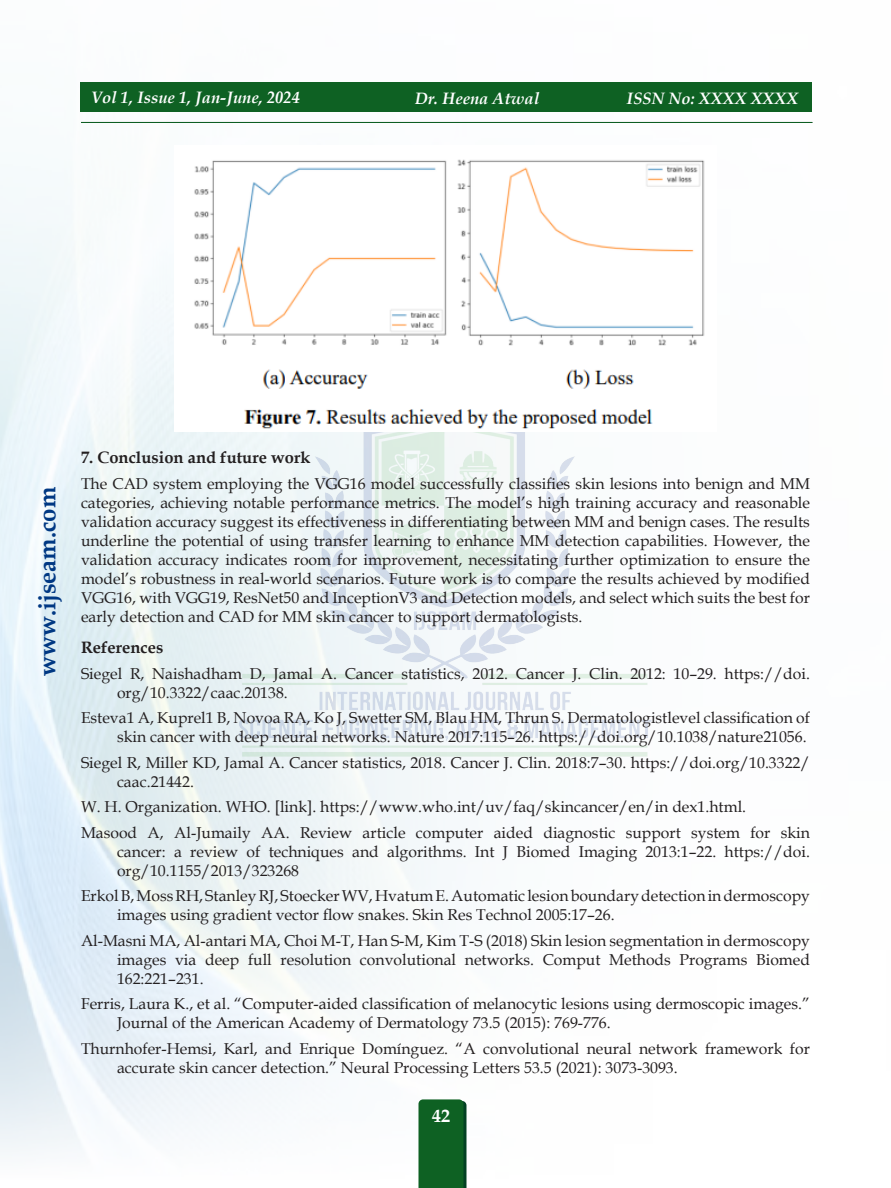
<style>
.page{position:relative;width:891px;height:1188px;background:#fff}
.page>*{position:absolute;margin:0;border:0;box-sizing:border-box;transform-origin:0 0}
.t1{font:700 24px "Book Antiqua";color:#003883}
.t2{font:700 18px "Book Antiqua";color:#fff}
.t3{font:italic 700 16.5px "Book Antiqua";color:#fff}
.hd_1_copy{font:700 16.5px "Book Antiqua";color:#231f20}
.TEXT{font:15.75px/18.9px "Book Antiqua";color:#231f20}
</style>
<div class="page">
<img style="left:0;top:82px;width:813px;height:1098px">
<div style="left:80px;top:83px;width:732px;height:29px;background:#0e6123"></div>
<hr style="left:81px;top:122px;width:731px;height:1px;background:#0e6123">
<svg style="left:418px;top:1099px;width:48px;height:89px;background:#116227"></svg>
<img style="left:236px;top:432px;width:420px;height:331px">
<img style="left:174px;top:146px;width:543px;height:286px">
<p class="t3" style="left:91px;top:86px;width:211px">Vol 1, Issue 1, Jan-June, 2024</p>
<p class="t3" style="left:415px;top:87px;width:126px">Dr. Heena Atwal</p>
<p class="t3" style="left:627px;top:87px;width:173px">ISSN No: XXXX XXXX</p>
<h1 class="t1" style="left:31px;top:676px;width:191px;rotate:-90deg">www.ijseam.com</h1>
<p class="hd_1_copy" style="left:81px;top:447px;width:231px">7. Conclusion and future work</p>
<p class="TEXT" style="left:81px;top:474px;width:731px;text-align:justify">The CAD system employing the VGG16 model successfully classifies skin lesions into benign and MM categories, achieving notable performance metrics. The model’s high training accuracy and reasonable validation accuracy suggest its effectiveness in differentiating between MM and benign cases. The results underline the potential of using transfer learning to enhance MM detection capabilities. However, the validation accuracy indicates room for improvement, necessitating further optimization to ensure the model’s robustness in real-world scenarios. Future work is to compare the results achieved by modified VGG16, with VGG19, ResNet50 and InceptionV3 and Detection models, and select which suits the best for early detection and CAD for MM skin cancer to support dermatologists.</p>
<p class="hd_1_copy" style="left:81px;top:636px;width:84px">References</p>
<p class="TEXT" style="left:117px;top:664px;width:694px;text-indent:-36px">Siegel R, Naishadham D, Jamal A. Cancer statistics, 2012. Cancer J. Clin. 2012: 10–29. https://doi. org/10.3322/caac.20138.</p>
<p class="TEXT" style="left:81px;top:708px;width:731px;text-align:right">Esteva1 A, Kuprel1 B, Novoa RA, Ko J, Swetter SM, Blau HM, Thrun S. Dermatologistlevel classification of skin cancer with deep neural networks. Nature 2017:115–26. https://doi.org/10.1038/nature21056.</p>
<p class="TEXT" style="left:117px;top:753px;width:695px;text-indent:-36px">Siegel R, Miller KD, Jamal A. Cancer statistics, 2018. Cancer J. Clin. 2018:7–30. https://doi.org/10.3322/ caac.21442.</p>
<p class="TEXT" style="left:81px;top:797px;width:667px">W. H. Organization. WHO. [link]. https://www.who.int/uv/faq/skincancer/en/in dex1.html.</p>
<p class="TEXT" style="left:117px;top:823px;width:695px;text-align:justify;text-indent:-36px">Masood A, Al-Jumaily AA. Review article computer aided diagnostic support system for skin cancer: a review of techniques and algorithms. Int J Biomed Imaging 2013:1–22. https://doi. org/10.1155/2013/323268</p>
<p class="TEXT" style="left:117px;top:886px;width:695px;text-indent:-36px">Erkol B, Moss RH, Stanley RJ, Stoecker WV, Hvatum E. Automatic lesion boundary detection in dermoscopy images using gradient vector flow snakes. Skin Res Technol 2005:17–26.</p>
<p class="TEXT" style="left:117px;top:931px;width:695px;text-align:justify;text-indent:-36px">Al-Masni MA, Al-antari MA, Choi M-T, Han S-M, Kim T-S (2018) Skin lesion segmentation in dermoscopy images via deep full resolution convolutional networks. Comput Methods Programs Biomed 162:221–231.</p>
<p class="TEXT" style="left:117px;top:994px;width:695px;text-indent:-36px">Ferris, Laura K., et al. “Computer-aided classification of melanocytic lesions using dermoscopic images.”<br>Journal of the American Academy of Dermatology 73.5 (2015): 769-776.</p>
<p class="TEXT" style="left:117px;top:1038px;width:694px;text-indent:-36px">Thurnhofer-Hemsi, Karl, and Enrique Domínguez. “A convolutional neural network framework for accurate skin cancer detection.” Neural Processing Letters 53.5 (2021): 3073-3093.</p>
<p class="t2" style="left:432px;top:1103px;width:19px">42</p>
</div>
